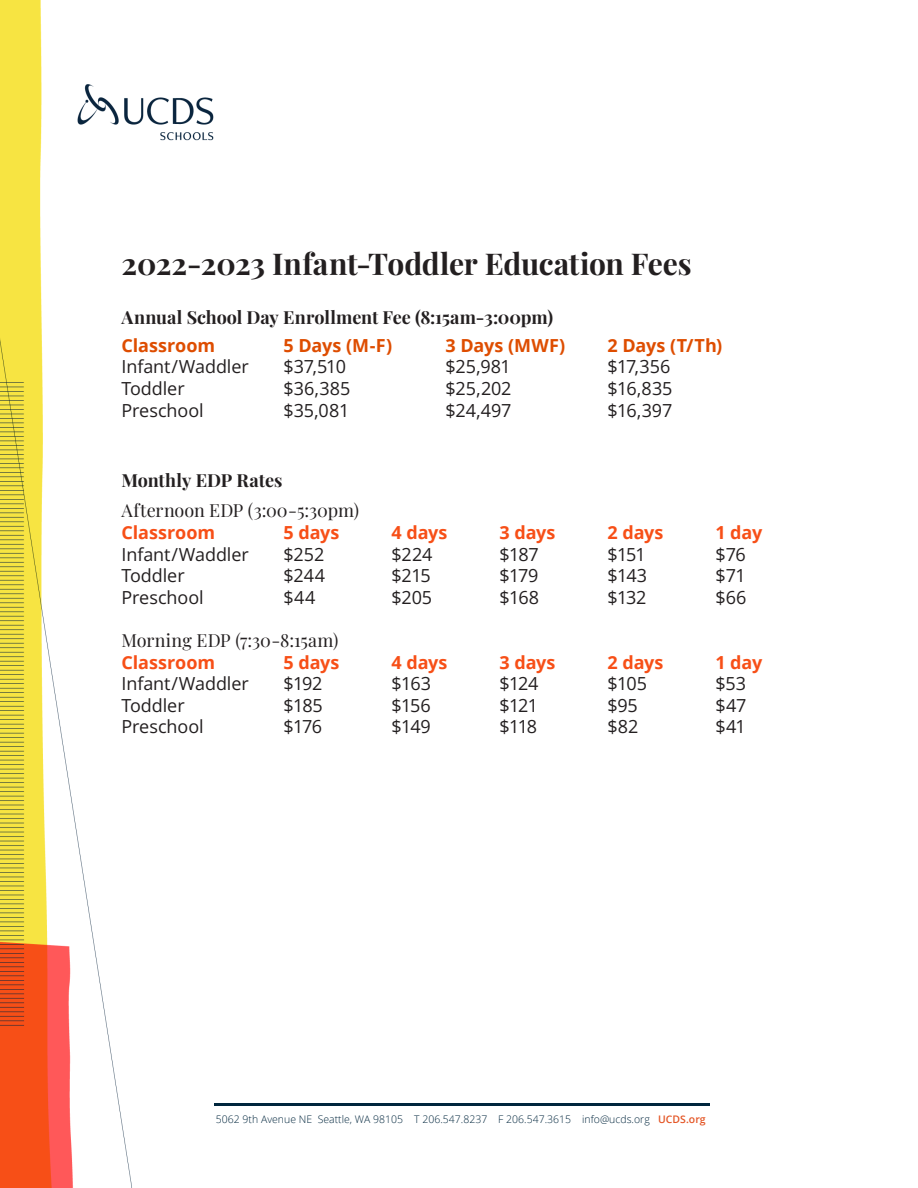
<style>
.page{position:relative;width:918px;height:1188px;background:#fff}
.page>*{position:absolute;margin:0;border:0;box-sizing:border-box;transform-origin:0 0}
.t1{font:700 30px "Playfair Display";letter-spacing:-.01em;color:#231f20}
.t2{font:18px "Open Sans";letter-spacing:-.005em;color:#231f20}
.t3{font:700 18px "Open Sans";letter-spacing:-.005em;color:#f74f17}
.t4{font:700 18px "Playfair Display";color:#231f20}
.t5{font:18px "Playfair Display";color:#231f20}
.t6{font:700 18px "Open Sans";color:#de4d00}
.t7{font:300 10.5px "Open Sans";letter-spacing:.005em;color:#00263d}
.s1{font-weight:600;color:#e45525}
</style>
<div class="page">
<img style="left:0;top:0;width:132px;height:1188px">
<img style="left:75px;top:81px;width:139px;height:65px">
<hr style="left:214px;top:1104px;width:496px;height:2px;background:#00263d">
<p class="t1" style="left:122px;top:241px;width:572px">2022-2023 Infant-Toddler Education Fees</p>
<p class="t4" style="left:122px;top:303px;width:433px">Annual School Day Enrollment Fee (8:15am-3:00pm)</p>
<p class="t6" style="left:122px;top:333px;width:95px">Classroom</p>
<p class="t6" style="left:284px;top:333px;width:110px">5 Days (M-F)</p>
<p class="t6" style="left:446px;top:333px;width:121px">3 Days (MWF)</p>
<p class="t6" style="left:608px;top:333px;width:116px">2 Days (T/Th)</p>
<p class="t2" style="left:122px;top:355px;width:129px">Infant/Waddler</p>
<p class="t2" style="left:284px;top:355px;width:64px">$37,510</p>
<p class="t2" style="left:446px;top:355px;width:67px">$25,981</p>
<p class="t2" style="left:608px;top:355px;width:64px">$17,356</p>
<p class="t2" style="left:122px;top:376px;width:65px">Toddler</p>
<p class="t2" style="left:284px;top:376px;width:68px">$36,385</p>
<p class="t2" style="left:446px;top:376px;width:68px">$25,202</p>
<p class="t2" style="left:608px;top:376px;width:67px">$16,835</p>
<p class="t2" style="left:122px;top:398px;width:84px">Preschool</p>
<p class="t2" style="left:283px;top:398px;width:67px">$35,081</p>
<p class="t2" style="left:446px;top:398px;width:67px">$24,497</p>
<p class="t2" style="left:608px;top:398px;width:66px">$16,397</p>
<p class="t4" style="left:122px;top:466px;width:163px">Monthly EDP Rates</p>
<p class="t5" style="left:122px;top:496px;width:239px">Afternoon EDP (3:00-5:30pm)</p>
<p class="t3" style="left:122px;top:520px;width:95px">Classroom</p>
<p class="t3" style="left:284px;top:520px;width:58px">5 days</p>
<p class="t3" style="left:392px;top:520px;width:58px">4 days</p>
<p class="t3" style="left:500px;top:520px;width:58px">3 days</p>
<p class="t3" style="left:608px;top:520px;width:58px">2 days</p>
<p class="t3" style="left:716px;top:520px;width:48px">1 day</p>
<p class="t2" style="left:122px;top:542px;width:129px">Infant/Waddler</p>
<p class="t2" style="left:284px;top:542px;width:42px">$252</p>
<p class="t2" style="left:392px;top:542px;width:42px">$224</p>
<p class="t2" style="left:500px;top:542px;width:41px">$187</p>
<p class="t2" style="left:608px;top:542px;width:40px">$151</p>
<p class="t2" style="left:716px;top:542px;width:32px">$76</p>
<p class="t2" style="left:122px;top:563px;width:65px">Toddler</p>
<p class="t2" style="left:284px;top:563px;width:43px">$244</p>
<p class="t2" style="left:392px;top:563px;width:41px">$215</p>
<p class="t2" style="left:500px;top:563px;width:41px">$179</p>
<p class="t2" style="left:608px;top:563px;width:41px">$143</p>
<p class="t2" style="left:716px;top:563px;width:32px">$71</p>
<p class="t2" style="left:122px;top:585px;width:84px">Preschool</p>
<p class="t2" style="left:283px;top:585px;width:33px">$44</p>
<p class="t2" style="left:392px;top:585px;width:42px">$205</p>
<p class="t2" style="left:500px;top:585px;width:41px">$168</p>
<p class="t2" style="left:608px;top:585px;width:41px">$132</p>
<p class="t2" style="left:716px;top:585px;width:33px">$66</p>
<p class="t5" style="left:122px;top:626px;width:219px">Morning EDP (7:30-8:15am)</p>
<p class="t3" style="left:122px;top:649px;width:95px">Classroom</p>
<p class="t3" style="left:284px;top:649px;width:58px">5 days</p>
<p class="t3" style="left:392px;top:649px;width:58px">4 days</p>
<p class="t3" style="left:500px;top:649px;width:58px">3 days</p>
<p class="t3" style="left:608px;top:649px;width:58px">2 days</p>
<p class="t3" style="left:716px;top:649px;width:48px">1 day</p>
<p class="t2" style="left:122px;top:671px;width:129px">Infant/Waddler</p>
<p class="t2" style="left:284px;top:671px;width:40px">$192</p>
<p class="t2" style="left:392px;top:671px;width:41px">$163</p>
<p class="t2" style="left:500px;top:671px;width:40px">$124</p>
<p class="t2" style="left:608px;top:671px;width:41px">$105</p>
<p class="t2" style="left:716px;top:671px;width:32px">$53</p>
<p class="t2" style="left:122px;top:693px;width:65px">Toddler</p>
<p class="t2" style="left:284px;top:693px;width:41px">$185</p>
<p class="t2" style="left:392px;top:693px;width:41px">$156</p>
<p class="t2" style="left:500px;top:693px;width:40px">$121</p>
<p class="t2" style="left:608px;top:693px;width:32px">$95</p>
<p class="t2" style="left:716px;top:693px;width:32px">$47</p>
<p class="t2" style="left:122px;top:714px;width:84px">Preschool</p>
<p class="t2" style="left:283px;top:714px;width:40px">$176</p>
<p class="t2" style="left:392px;top:714px;width:41px">$149</p>
<p class="t2" style="left:500px;top:714px;width:39px">$118</p>
<p class="t2" style="left:608px;top:714px;width:32px">$82</p>
<p class="t2" style="left:716px;top:714px;width:32px">$41</p>
<p class="t7" style="left:216px;top:1112px;width:491px">5062 9th Avenue NE Seattle, WA 98105 T 206.547.8237 F 206.547.3615 info@ucds.org <span class="s1">UCDS.org</span></p>
</div>
